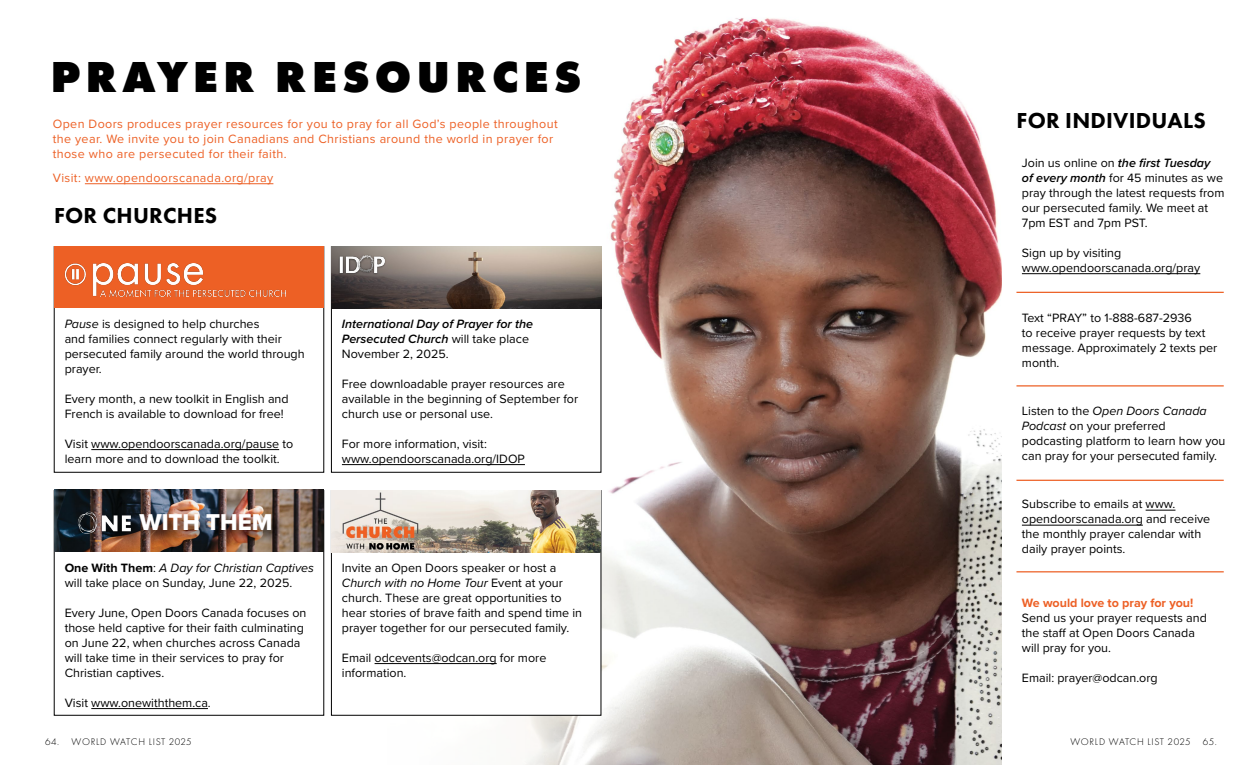
<style>
.page{position:relative;width:1260px;height:765px;background:#fff}
.page>*{position:absolute;margin:0;border:0;box-sizing:border-box;transform-origin:0 0}
.t1{font:800 45px "Futura PT";letter-spacing:.11em;color:#000}
.t2{font:23.75px "Proxima Nova Extrabld";color:#fff}
.t3{font:800 22.5px "Futura PT";letter-spacing:.01em;color:#000}
.t4{font:12.5px/15px "Proxima Nova";color:#000}
.t5{font:12.5px/15px "Proxima Nova";letter-spacing:.03em;color:#ed6025}
.t6{font:italic 600 12.5px/15px "Proxima Nova";color:#000}
.t7{font:700 12.5px "Proxima Nova";color:#ed6025}
.t8{font:300 10px "Futura PT";letter-spacing:.06em;color:#000}
.s1{font-style:italic}
.s2{font-weight:700}
.s3{font-weight:400;font-style:normal}
.s4{font-weight:600;font-style:italic}
</style>
<div class="page">
<hr style="left:1022px;top:273px;width:178px;height:1px;background:#000">
<svg style="left:1146px;top:510px;width:29px;height:1px"></svg>
<hr style="left:1022px;top:525px;width:121px;height:1px;background:#000">
<hr style="left:1016px;top:292px;width:208px;height:1px;background:#ed6025">
<hr style="left:1016px;top:571px;width:208px;height:1px;background:#ed6025">
<hr style="left:1016px;top:385px;width:208px;height:2px;background:#ed6025">
<hr style="left:1016px;top:480px;width:208px;height:1px;background:#ed6025">
<img style="left:387px;top:18px;width:614px;height:747px">
<hr style="left:85px;top:183px;width:188px;height:1px;background:#ed6025">
<div style="left:331px;top:247px;width:270px;height:225px;background:#fff"></div>
<div style="left:331px;top:491px;width:270px;height:224px;background:#fff"></div>
<div style="left:331px;top:490px;width:270px;height:226px;border:1px solid #000"></div>
<img style="left:331px;top:246px;width:270px;height:62px">
<img style="left:331px;top:491px;width:270px;height:61px">
<div style="left:338px;top:253px;width:48px;height:21px;background:#000;opacity:.51"></div>
<img style="left:338px;top:253px;width:51px;height:20px">
<hr style="left:342px;top:464px;width:183px;height:1px;background:#000">
<hr style="left:375px;top:663px;width:122px;height:1px;background:#000">
<div style="left:54px;top:246px;width:270px;height:62px;background:#ed6025"></div>
<hr style="left:91px;top:449px;width:188px;height:1px;background:#000">
<hr style="left:91px;top:708px;width:117px;height:1px;background:#000">
<img style="left:64px;top:263px;width:222px;height:34px">
<img style="left:54px;top:489px;width:270px;height:62px">
<div style="left:76px;top:510px;width:69px;height:37px;background:#000;opacity:.75"></div>
<img style="left:75px;top:511px;width:60px;height:29px">
<div style="left:137px;top:511px;width:149px;height:34px;background:#000;opacity:.75"></div>
<h1 class="t1" style="left:50px;top:48px;width:533px">PRAYER RESOURCES</h1>
<p class="t5" style="left:53px;top:116px;width:506px">Open Doors produces prayer resources for you to pray for all God’s people throughout the year. We invite you to join Canadians and Christians around the world in prayer for those who are persecuted for their faith.</p>
<p class="t5" style="left:53px;top:170px;width:222px">Visit: www.opendoorscanada.org/pray</p>
<h3 class="t3" style="left:54px;top:201px;width:165px">FOR CHURCHES</h3>
<p class="t4" style="left:65px;top:315px;width:241px"><span class="s1">Pause</span> is designed to help churches<br>and families connect regularly with their persecuted family around the world through prayer.</p>
<p class="t4" style="left:65px;top:390px;width:225px">Every month, a new toolkit in English and<br>French is available to download for free!</p>
<p class="t4" style="left:65px;top:435px;width:230px">Visit www.opendoorscanada.org/pause to learn more and to download the toolkit.</p>
<h2 class="t2" style="left:139px;top:505px;width:135px">WITH THEM</h2>
<p class="t4" style="left:65px;top:559px;width:251px"><span class="s2">One With Them</span>: <span class="s1">A Day for Christian Captives </span>will take place on Sunday, June 22, 2025.</p>
<p class="t4" style="left:65px;top:604px;width:243px">Every June, Open Doors Canada focuses on those held captive for their faith culminating on June 22, when churches across Canada will take time in their services to pray for Christian captives.</p>
<p class="t4" style="left:65px;top:694px;width:148px">Visit www.onewiththem.ca.</p>
<p class="t6" style="left:342px;top:316px;width:193px">International Day of Prayer for the<br>Persecuted Church <span class="s3">will take place<br>November 2, 2025.</span></p>
<p class="t4" style="left:342px;top:375px;width:238px">Free downloadable prayer resources are available in the beginning of September for church use or personal use.</p>
<p class="t4" style="left:342px;top:435px;width:185px">For more information, visit: www.opendoorscanada.org/IDOP</p>
<p class="t4" style="left:342px;top:559px;width:242px">Invite an Open Doors speaker or host a <span class="s1">Church with no Home Tour</span> Event at your church. These are great opportunities to hear stories of brave faith and spend time in prayer together for our persecuted family.</p>
<p class="t4" style="left:342px;top:649px;width:206px">Email odcevents@odcan.org for more information.</p>
<h3 class="t3" style="left:1017px;top:107px;width:191px">FOR INDIVIDUALS</h3>
<p class="t4" style="left:1022px;top:155px;width:204px">Join us online on <span class="s4">the first Tuesday of every month</span> for 45 minutes as we pray through the latest requests from our persecuted family. We meet at<br>7pm EST and 7pm PST.</p>
<p class="t4" style="left:1022px;top:245px;width:180px">Sign up by visiting www.opendoorscanada.org/pray</p>
<p class="t4" style="left:1022px;top:310px;width:197px">Text “PRAY” to 1-888-687-2936<br>to receive prayer requests by text message. Approximately 2 texts per month.</p>
<p class="t4" style="left:1022px;top:403px;width:205px">Listen to the <span class="s1">Open Doors Canada<br>Podcast</span> on your preferred podcasting platform to learn how you can pray for your persecuted family.</p>
<p class="t4" style="left:1022px;top:496px;width:190px">Subscribe to emails at www. opendoorscanada.org and receive the monthly prayer calendar with daily prayer points.</p>
<p class="t7" style="left:1022px;top:594px;width:173px">We would love to pray for you!</p>
<p class="t4" style="left:1022px;top:610px;width:186px">Send us your prayer requests and the staff at Open Doors Canada will pray for you.</p>
<p class="t4" style="left:1022px;top:670px;width:137px">Email: prayer@odcan.org</p>
<p class="t8" style="left:45px;top:736px;width:148px">64. WORLD WATCH LIST 2025</p>
<p class="t8" style="left:1070px;top:736px;width:148px">WORLD WATCH LIST 2025 65.</p>
</div>
